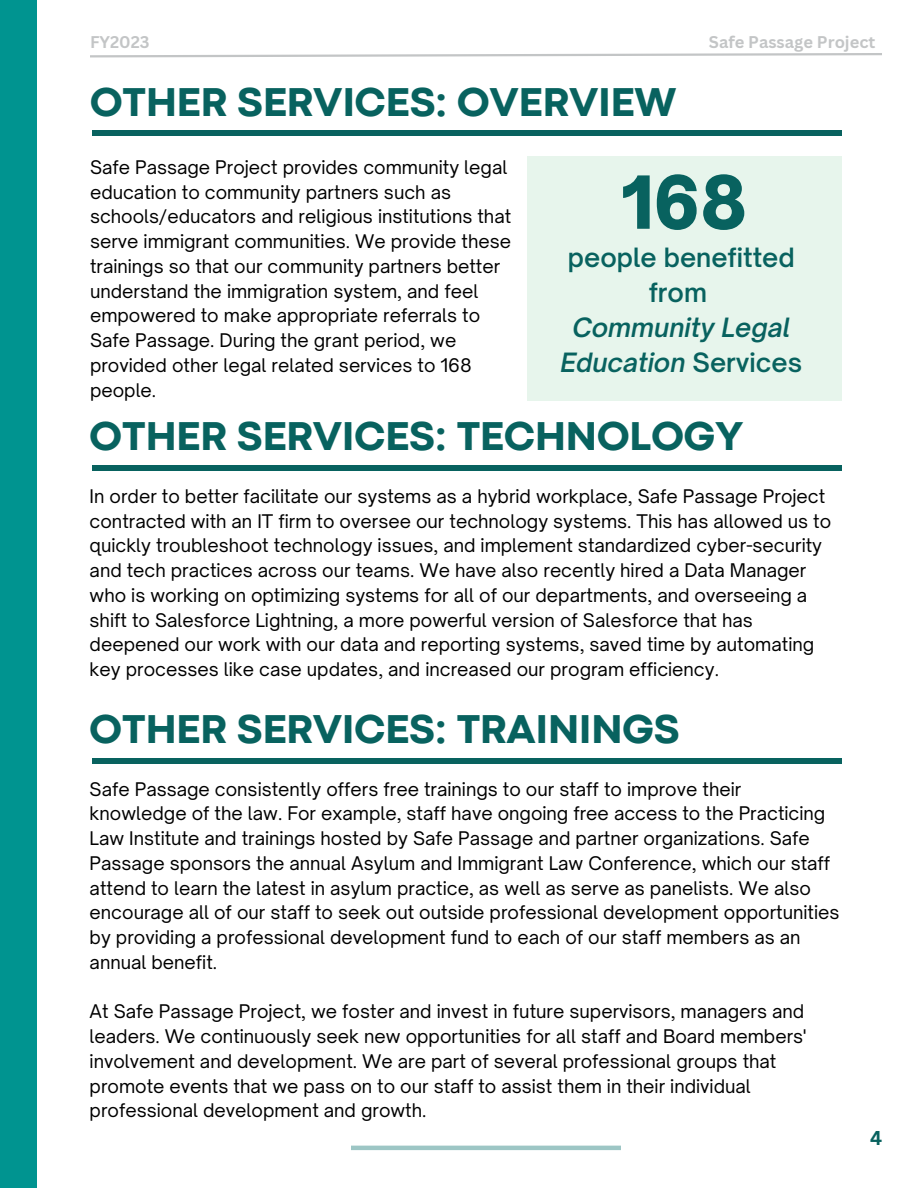
<style>
.page{position:relative;width:918px;height:1188px;background:#fff}
.page>*{position:absolute;margin:0;border:0;box-sizing:border-box;transform-origin:0 0}
.t1{font:900 69.9px "Open Sauce One";color:#08625f}
.t2{font:800 42px "Codec Pro";color:#08625f}
.t3{font:italic 600 25.5px/35px "Open Sauce One";color:#08625f;text-align:center}
.t4{font:600 25.5px/35px "Open Sauce One";color:#08625f;text-align:center}
.t5{font:700 19.5px "Canva Sans";color:#08625f}
.t6{font:18px/24.8px "Open Sauce One";color:#000}
.t7{font:700 16.5px "Canva Sans";color:#c3c5c6}
.s1{font-style:normal}
</style>
<div class="page">
<div style="left:0;top:0;width:37px;height:1188px;background:#009490"></div>
<div style="left:92px;top:131px;width:750px;height:5px;background:#08625f"></div>
<svg style="left:90px;top:53px;width:792px;height:5px"></svg>
<div style="left:92px;top:465px;width:750px;height:6px;background:#08625f"></div>
<div style="left:92px;top:758px;width:750px;height:6px;background:#08625f"></div>
<div style="left:527px;top:156px;width:315px;height:244px;background:#e7f5ec"></div>
<hr style="left:351px;top:1146px;width:270px;height:4px;background:#9dc6c5">
<p class="t7" style="left:90px;top:31px;width:61px">FY2023</p>
<p class="t7" style="left:709px;top:31px;width:168px">Safe Passage Project</p>
<p class="t2" style="left:90px;top:87px;width:588px">OTHER SERVICES: OVERVIEW</p>
<p class="t6" style="left:90px;top:155px;width:423px">Safe Passage Project provides community legal education to community partners such as schools/educators and religious institutions that serve immigrant communities. We provide these trainings so that our community partners better understand the immigration system, and feel empowered to make appropriate referrals to Safe Passage. During the grant period, we provided other legal related services to 168 people.</p>
<p class="t1" style="left:621px;top:159px;width:128px">168</p>
<p class="t4" style="left:568px;top:240px;width:228px">people benefitted from</p>
<p class="t3" style="left:560px;top:309px;width:243px">Community Legal<br>Education <span class="s1">Services</span></p>
<p class="t2" style="left:90px;top:421px;width:655px">OTHER SERVICES: TECHNOLOGY</p>
<p class="t6" style="left:90px;top:484px;width:743px">In order to better facilitate our systems as a hybrid workplace, Safe Passage Project contracted with an IT firm to oversee our technology systems. This has allowed us to quickly troubleshoot technology issues, and implement standardized cyber-security and tech practices across our teams. We have also recently hired a Data Manager who is working on optimizing systems for all of our departments, and overseeing a shift to Salesforce Lightning, a more powerful version of Salesforce that has deepened our work with our data and reporting systems, saved time by automating key processes like case updates, and increased our program efficiency.</p>
<p class="t2" style="left:90px;top:714px;width:591px">OTHER SERVICES: TRAININGS</p>
<p class="t6" style="left:90px;top:776px;width:751px">Safe Passage consistently offers free trainings to our staff to improve their knowledge of the law. For example, staff have ongoing free access to the Practicing Law Institute and trainings hosted by Safe Passage and partner organizations. Safe Passage sponsors the annual Asylum and Immigrant Law Conference, which our staff attend to learn the latest in asylum practice, as well as serve as panelists. We also encourage all of our staff to seek out outside professional development opportunities by providing a professional development fund to each of our staff members as an annual benefit.</p>
<p class="t6" style="left:90px;top:999px;width:718px">At Safe Passage Project, we foster and invest in future supervisors, managers and leaders. We continuously seek new opportunities for all staff and Board members' involvement and development. We are part of several professional groups that promote events that we pass on to our staff to assist them in their individual professional development and growth.</p>
<p class="t5" style="left:870px;top:1124px;width:14px">4</p>
</div>
